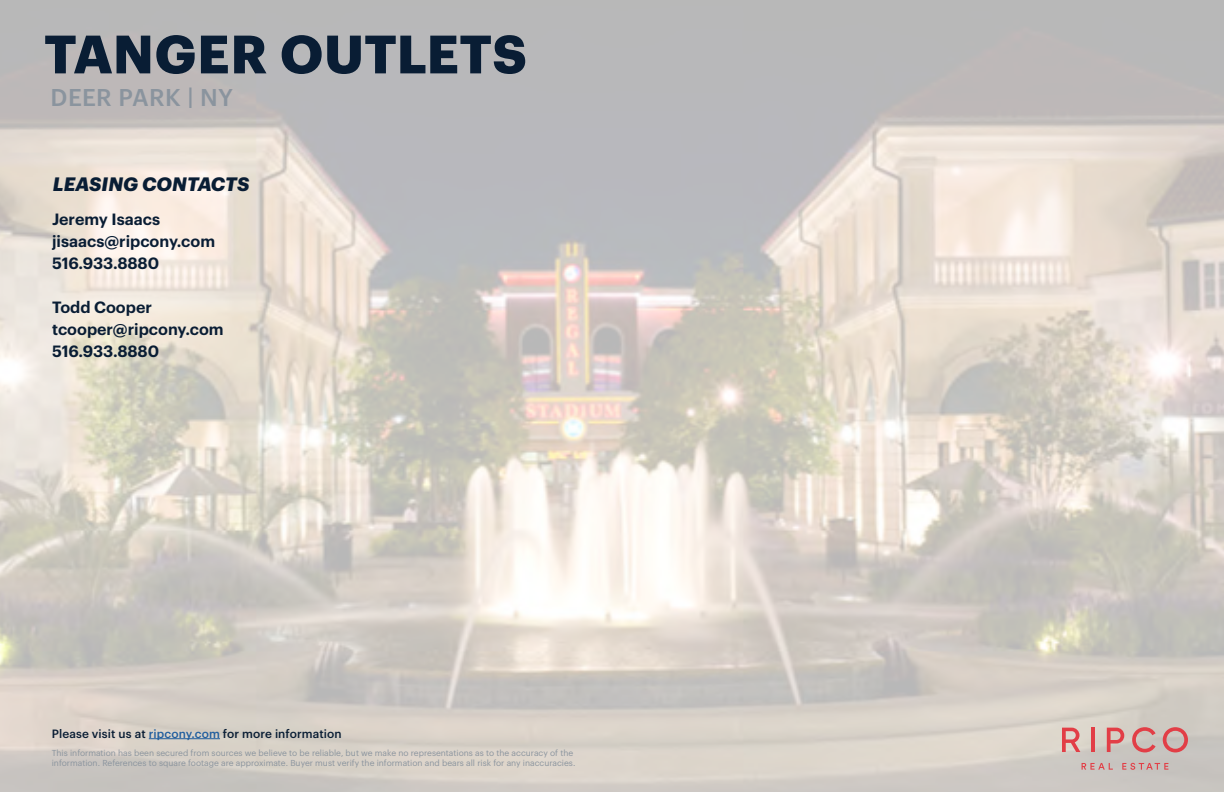
<style>
.page{position:relative;width:1224px;height:792px;background:#fff}
.page>*{position:absolute;margin:0;border:0;box-sizing:border-box;transform-origin:0 0}
.t1{font:700 52.8px "Graphik";letter-spacing:.005em;color:#091d34}
.t2{font:500 23.8px "Graphik";letter-spacing:.01em;color:#8a949e}
.t3{font:italic 700 19px "Graphik";letter-spacing:.005em;color:#091d34}
.t4{font:600 16px/22px "Graphik";color:#091d34}
.t5{font:500 11.8px "Graphik";letter-spacing:.01em;color:#091d34}
.t6{font:8.5px/10.3px "Graphik";color:#8a949e}
.s1{color:#215e9e}
</style>
<div class="page">
<img style="left:0;top:0;width:1224px;height:792px">
<hr style="left:149px;top:738px;width:71px;height:1px;background:#215e9e">
<svg style="left:1082px;top:763px;width:31px;height:7px"></svg>
<svg style="left:1122px;top:763px;width:46px;height:7px"></svg>
<svg style="left:1062px;top:728px;width:18px;height:24px"></svg>
<hr style="left:1091px;top:728px;width:4px;height:24px;background:#e23e46">
<svg style="left:1132px;top:727px;width:24px;height:25px"></svg>
<svg style="left:1163px;top:727px;width:25px;height:25px"></svg>
<svg style="left:1107px;top:728px;width:17px;height:24px"></svg>
<h1 class="t1" style="left:44px;top:13px;width:484px">TANGER OUTLETS</h1>
<h2 class="t2" style="left:51px;top:79px;width:184px">DEER PARK | NY</h2>
<h3 class="t3" style="left:53px;top:169px;width:198px">LEASING CONTACTS</h3>
<h3 class="t4" style="left:52px;top:207px;width:165px">Jeremy Isaacs jisaacs@ripcony.com<br>516.933.8880</h3>
<h3 class="t4" style="left:52px;top:295px;width:173px">Todd Cooper tcooper@ripcony.com<br>516.933.8880</h3>
<h3 class="t5" style="left:52px;top:724px;width:291px">Please visit us at <span class="s1">ripcony.com</span> for more information</h3>
<p class="t6" style="left:52px;top:747px;width:525px">This information has been secured from sources we believe to be reliable, but we make no representations as to the accuracy of the information. References to square footage are approximate. Buyer must verify the information and bears all risk for any inaccuracies.</p>
</div>
